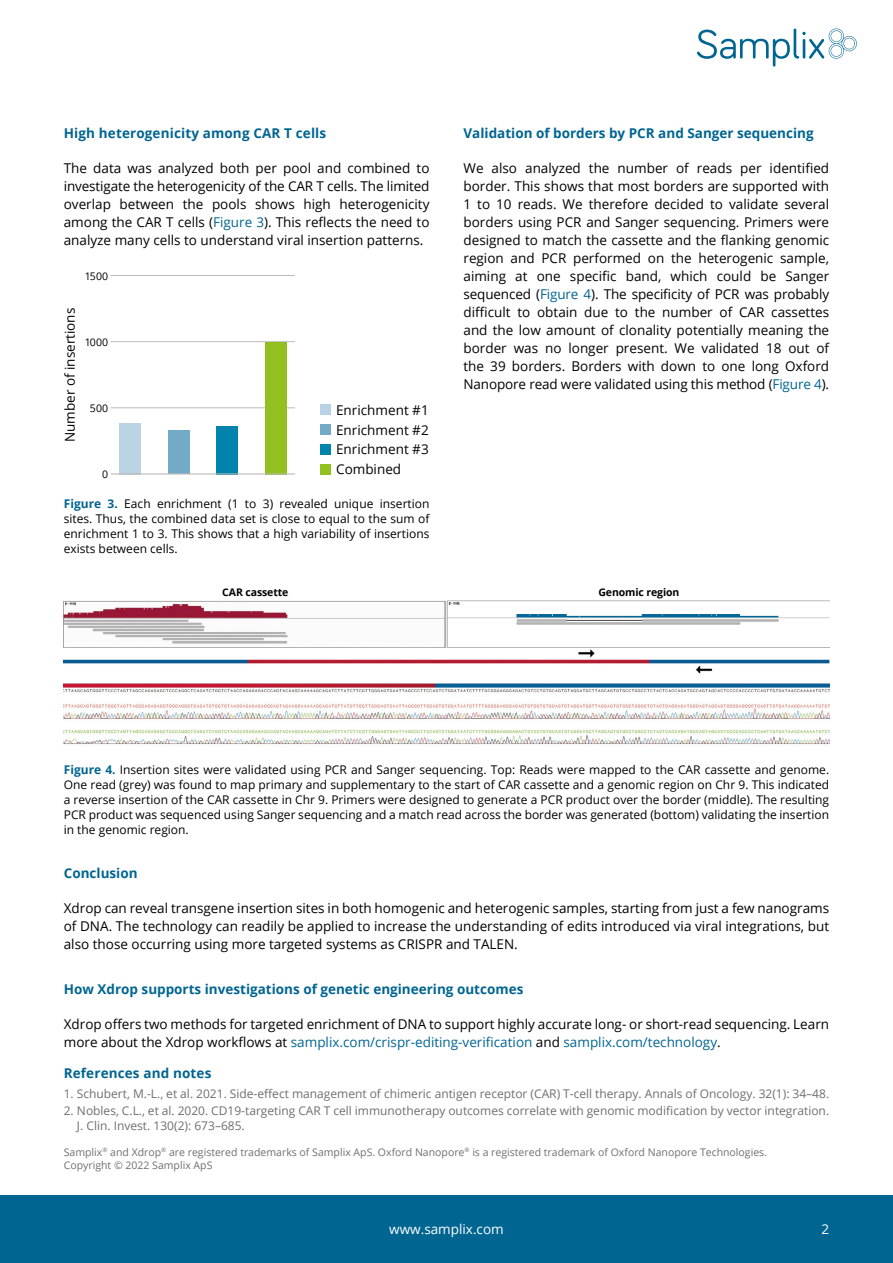
<style>
.page{position:relative;width:893px;height:1263px;background:#fff}
.page>*{position:absolute;margin:0;border:0;box-sizing:border-box;transform-origin:0 0}
.Copy{font:13.5px/18px "Open Sans";color:#000;text-align:justify}
.Heading_2{font:700 13.5px "Open Sans";color:#006591}
.t1{font:13.5px/19.6px "Open Sans";color:#020203;text-align:justify}
.References_Heading{font:700 13.5px "Open Sans";letter-spacing:.01em;color:#006591}
.t2{font:13.5px "Open Sans";color:#fff}
.Figure_Legend_Table{font:12px/15px "Open Sans";color:#000;text-align:justify}
.References{font:12px/15px "Open Sans";color:#706f6f}
.Trademarks{font:10.5px/13.5px "Open Sans";color:#706f6f}
.Figure_Legend_Table-2{font:700 10.5px "Open Sans";letter-spacing:-.01em;color:#000}
.t3{font:10.5px "Open Sans";color:#020203}
.s1{color:#006591}
.s2{font-weight:700;color:#006591}
</style>
<div class="page">
<hr style="left:111px;top:407px;width:184px;height:1px;background:#bebab9">
<hr style="left:111px;top:341px;width:184px;height:1px;background:#bebab9">
<hr style="left:111px;top:275px;width:184px;height:1px;background:#bebab9">
<div style="left:321px;top:405px;width:10px;height:10px;background:#bad3e4"></div>
<div style="left:321px;top:424px;width:10px;height:11px;background:#73aac8"></div>
<div style="left:321px;top:444px;width:10px;height:11px;background:#0084ab"></div>
<div style="left:321px;top:464px;width:10px;height:10px;background:#92c020"></div>
<div style="left:265px;top:342px;width:22px;height:132px;background:#92c020"></div>
<div style="left:119px;top:423px;width:22px;height:51px;background:#bad3e4"></div>
<div style="left:168px;top:430px;width:21px;height:44px;background:#73aac8"></div>
<div style="left:217px;top:426px;width:21px;height:48px;background:#0084ab"></div>
<hr style="left:111px;top:473px;width:184px;height:1px;background:#bebab9">
<img style="left:64px;top:647px;width:765px;height:100px">
<img style="left:63px;top:601px;width:766px;height:46px">
<div style="left:0;top:1195px;width:893px;height:68px;background:#006591"></div>
<svg style="left:697px;top:29px;width:160px;height:38px"></svg>
<p class="Heading_2" style="left:64px;top:123px;width:264px">High heterogenicity among CAR T cells</p>
<p class="Copy" style="left:64px;top:159px;width:367px">The data was analyzed both per pool and combined to investigate the heterogenicity of the CAR T cells. The limited overlap between the pools shows high heterogenicity among the CAR T cells (<span class="s1">Figure 3</span>). This reflects the need to analyze many cells to understand viral insertion patterns.</p>
<p class="t3" style="left:85px;top:269px;width:25px">1500</p>
<p class="t1" style="left:60px;top:442px;width:136px;rotate:-90deg">Number of insertions</p>
<p class="t3" style="left:85px;top:335px;width:25px">1000</p>
<p class="t3" style="left:90px;top:401px;width:20px">500</p>
<p class="t3" style="left:102px;top:467px;width:8px">0</p>
<p class="t1" style="left:336px;top:400px;width:94px">Enrichment #1<br>Enrichment #2<br>Enrichment #3<br>Combined</p>
<p class="Figure_Legend_Table" style="left:64px;top:496px;width:367px"><span class="s2">Figure 3.</span> Each enrichment (1 to 3) revealed unique insertion sites. Thus, the combined data set is close to equal to the sum of enrichment 1 to 3. This shows that a high variability of insertions exists between cells.</p>
<p class="Heading_2" style="left:463px;top:123px;width:352px">Validation of borders by PCR and Sanger sequencing</p>
<p class="Copy" style="left:463px;top:159px;width:367px">We also analyzed the number of reads per identified border. This shows that most borders are supported with 1 to 10 reads. We therefore decided to validate several borders using PCR and Sanger sequencing. Primers were designed to match the cassette and the flanking genomic region and PCR performed on the heterogenic sample, aiming at one specific band, which could be Sanger sequenced (<span class="s1">Figure 4</span>). The specificity of PCR was probably difficult to obtain due to the number of CAR cassettes and the low amount of clonality potentially meaning the border was no longer present. We validated 18 out of the 39 borders. Borders with down to one long Oxford Nanopore read were validated using this method (<span class="s1">Figure 4</span>).</p>
<p class="Figure_Legend_Table-2" style="left:222px;top:585px;width:68px">CAR cassette</p>
<p class="Figure_Legend_Table-2" style="left:598px;top:585px;width:82px">Genomic region</p>
<p class="Figure_Legend_Table" style="left:64px;top:761px;width:767px"><span class="s2">Figure 4.</span> Insertion sites were validated using PCR and Sanger sequencing. Top: Reads were mapped to the CAR cassette and genome.<br>One read (grey) was found to map primary and supplementary to the start of CAR cassette and a genomic region on Chr 9. This indicated a reverse insertion of the CAR cassette in Chr 9. Primers were designed to generate a PCR product over the border (middle). The resulting PCR product was sequenced using Sanger sequencing and a match read across the border was generated (bottom) validating the insertion in the genomic region.</p>
<p class="Heading_2" style="left:64px;top:864px;width:75px">Conclusion</p>
<p class="Copy" style="left:64px;top:899px;width:767px">Xdrop can reveal transgene insertion sites in both homogenic and heterogenic samples, starting from just a few nanograms of DNA. The technology can readily be applied to increase the understanding of edits introduced via viral integrations, but also those occurring using more targeted systems as CRISPR and TALEN.</p>
<p class="Heading_2" style="left:64px;top:980px;width:461px">How Xdrop supports investigations of genetic engineering outcomes</p>
<p class="Copy" style="left:64px;top:1015px;width:767px">Xdrop offers two methods for targeted enrichment of DNA to support highly accurate long- or short-read sequencing. Learn more about the Xdrop workflows at <span class="s1">samplix.com/crispr-editing-verification</span> and <span class="s1">samplix.com/technology</span>.</p>
<p class="References_Heading" style="left:64px;top:1064px;width:149px">References and notes</p>
<p class="References" style="left:64px;top:1085px;width:767px">1. Schubert, M.-L., et al. 2021. Side-effect management of chimeric antigen receptor (CAR) T-cell therapy. Annals of Oncology. 32(1): 34–48.</p>
<p class="References" style="left:77px;top:1102px;width:754px;text-indent:-13px">2. Nobles, C.L., et al. 2020. CD19-targeting CAR T cell immunotherapy outcomes correlate with genomic modification by vector integration.<br>J. Clin. Invest. 130(2): 673–685.</p>
<p class="Trademarks" style="left:64px;top:1145px;width:705px">Samplix<sup>®</sup> and Xdrop<sup>®</sup> are registered trademarks of Samplix ApS. Oxford Nanopore<sup>®</sup> is a registered trademark of Oxford Nanopore Technologies.<br>Copyright © 2022 Samplix ApS</p>
<p class="t2" style="left:389px;top:1220px;width:116px">www.samplix.com</p>
<p class="t2" style="left:821px;top:1220px;width:9px">2</p>
</div>
